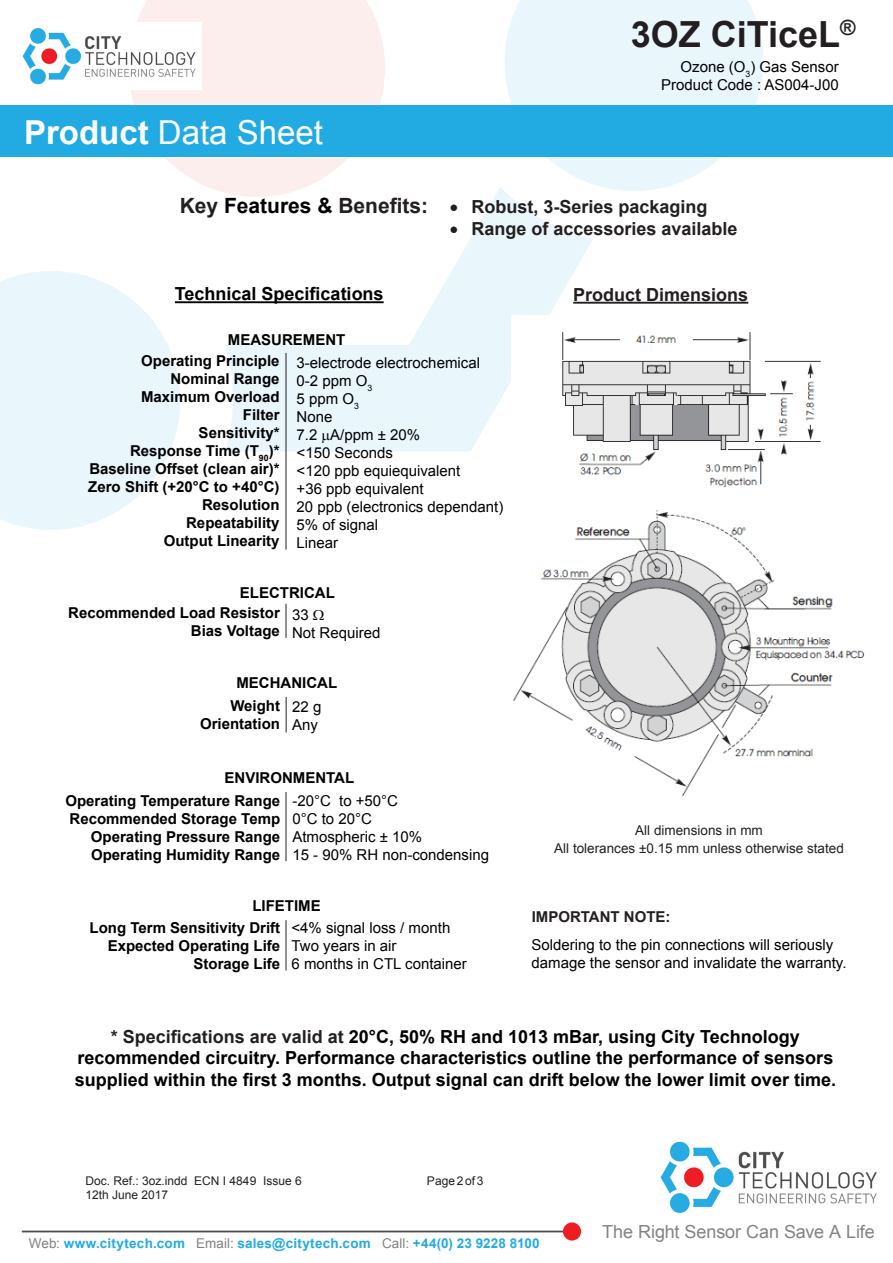
<style>
.page{position:relative;width:893px;height:1263px;background:#fff}
.page>*{position:absolute;margin:0;border:0;box-sizing:border-box;transform-origin:0 0}
.t1{font:700 36px "Arial";color:#231f20}
.t2{font:33px "Arial";color:#fff}
.t3{font:700 18px/21.6px "Arial";color:#000;text-align:center}
.Characteristics_Titl{font:700 18px "Arial";color:#231f20}
.t4{font:18px "Arial";letter-spacing:-.005em;color:#818386}
.t5{font:700 15px "Arial";color:#000}
.t6{font:15px/18px "Arial";color:#000;text-align:right}
.t7{font:700 13.5px "Arial";letter-spacing:.015em;color:#22abe2}
.Head_2{font:13.5px "Arial";color:#231f20}
.t8{font:12px "Arial";color:#231f20}
.s1{font-weight:700}
.s2{font-size:21px}
.s3{font-size:21px;color:#000}
.s4{font-weight:700;color:#231f20}
.s5{color:#231f20}
.s6{font-weight:400;color:#808181}
</style>
<div class="page">
<svg style="left:225px;top:187px;width:368px;height:265px;fill:#e9f6fc"></svg>
<svg style="left:0;top:271px;width:180px;height:259px;fill:#e9f6fc"></svg>
<svg style="left:504px;top:0;width:259px;height:191px;fill:#e9f6fc"></svg>
<svg style="left:128px;top:0;width:257px;height:197px;fill:#fdeeee"></svg>
<div style="left:0;top:106px;width:893px;height:51px;background:#22abe2"></div>
<img style="left:22px;top:22px;width:179px;height:68px">
<hr style="left:22px;top:1230px;width:553px;height:2px;background:#4b4c4d">
<div style="left:563px;top:1222px;width:18px;height:18px;background:#ee1d23;border-radius:50%"></div>
<img style="left:660px;top:1141px;width:217px;height:73px">
<hr style="left:175px;top:301px;width:209px;height:2px;background:#000">
<hr style="left:573px;top:302px;width:175px;height:2px;background:#231f20">
<hr style="left:286px;top:353px;width:1px;height:197px;background:#231f20">
<hr style="left:286px;top:604px;width:1px;height:34px;background:#231f20">
<hr style="left:286px;top:697px;width:1px;height:35px;background:#231f20">
<hr style="left:286px;top:792px;width:1px;height:69px;background:#231f20">
<hr style="left:286px;top:920px;width:1px;height:50px;background:#231f20">
<img style="left:512px;top:316px;width:353px;height:481px">
<svg style="left:323px;top:433px;width:7px;height:10px"></svg>
<h2 class="t2" style="left:24px;top:111px;width:300px"><span class="s1">Product</span> Data Sheet</h2>
<h1 class="t1" style="left:631px;top:11px;width:226px">3OZ CiTiceL<sup>®</sup></h1>
<p class="t6" style="left:661px;top:58px;width:179px">Ozone (O<sub>3</sub>) Gas Sensor<br>Product Code : AS004-J00</p>
<p class="Characteristics_Titl" style="left:180px;top:195px;width:529px"><span class="s2">Key</span> <span class="s3">Features &amp;</span> <span class="s2">Benefits:</span> • Robust, 3-Series packaging</p>
<p class="Characteristics_Titl" style="left:450px;top:216px;width:289px">• Range of accessories available</p>
<p class="t3" style="left:175px;top:284px;width:210px">Technical Specifications</p>
<p class="Characteristics_Titl" style="left:573px;top:282px;width:177px">Product Dimensions</p>
<p class="t5" style="left:228px;top:330px;width:119px">MEASUREMENT</p>
<p class="t5" style="left:141px;top:351px;width:140px">Operating Principle</p>
<p class="t5" style="left:170px;top:369px;width:111px">Nominal Range</p>
<p class="t5" style="left:141px;top:387px;width:140px">Maximum Overload</p>
<p class="t5" style="left:243px;top:405px;width:38px">Filter</p>
<p class="t5" style="left:199px;top:423px;width:82px">Sensitivity*</p>
<p class="t5" style="left:130px;top:441px;width:151px">Response Time (T<sub>90</sub>)*</p>
<p class="t5" style="left:89px;top:459px;width:192px">Baseline Offset (clean air)*</p>
<p class="t5" style="left:88px;top:477px;width:193px">Zero Shift (+20°C to +40°C)</p>
<p class="t5" style="left:202px;top:495px;width:79px">Resolution</p>
<p class="t5" style="left:186px;top:513px;width:95px">Repeatability</p>
<p class="t5" style="left:164px;top:531px;width:117px">Output Linearity</p>
<p class="t6" style="left:297px;top:354px;width:185px">3-electrode electrochemical</p>
<p class="t6" style="left:297px;top:372px;width:77px">0-2 ppm O<sub>3</sub></p>
<p class="t6" style="left:297px;top:390px;width:64px">5 ppm O<sub>3</sub></p>
<p class="t6" style="left:297px;top:408px;width:37px">None</p>
<p class="t6" style="left:297px;top:426px;width:125px">7.2 A/ppm ± 20%</p>
<p class="t6" style="left:297px;top:444px;width:98px">&lt;150 Seconds</p>
<p class="t6" style="left:297px;top:462px;width:165px">&lt;120 ppb equiequivalent</p>
<p class="t6" style="left:297px;top:480px;width:129px">+36 ppb equivalent</p>
<p class="t6" style="left:297px;top:498px;width:208px">20 ppb (electronics dependant)</p>
<p class="t6" style="left:297px;top:516px;width:83px">5% of signal</p>
<p class="t6" style="left:297px;top:534px;width:43px">Linear</p>
<p class="t5" style="left:240px;top:583px;width:96px">ELECTRICAL</p>
<p class="t5" style="left:68px;top:603px;width:213px">Recommended Load Resistor</p>
<p class="t5" style="left:191px;top:621px;width:90px">Bias Voltage</p>
<p class="t6" style="left:292px;top:606px;width:18px">33</p>
<p class="t6" style="left:292px;top:624px;width:90px">Not Required</p>
<p class="t5" style="left:236px;top:673px;width:102px">MECHANICAL</p>
<p class="t5" style="left:230px;top:696px;width:51px">Weight</p>
<p class="t5" style="left:200px;top:714px;width:82px">Orientation</p>
<p class="t6" style="left:292px;top:697px;width:31px">22 g</p>
<p class="t6" style="left:292px;top:715px;width:27px">Any</p>
<p class="t5" style="left:224px;top:767px;width:131px">ENVIRONMENTAL</p>
<p class="t5" style="left:65px;top:790px;width:216px">Operating Temperature Range</p>
<p class="t5" style="left:70px;top:808px;width:212px">Recommended Storage Temp</p>
<p class="t5" style="left:91px;top:826px;width:191px">Operating Pressure Range</p>
<p class="t5" style="left:91px;top:844px;width:191px">Operating Humidity Range</p>
<p class="t6" style="left:292px;top:792px;width:107px">-20°C to +50°C</p>
<p class="t6" style="left:292px;top:810px;width:81px">0°C to 20°C</p>
<p class="t6" style="left:292px;top:828px;width:131px">Atmospheric ± 10%</p>
<p class="t6" style="left:292px;top:846px;width:198px">15 - 90% RH non-condensing</p>
<p class="t5" style="left:252px;top:896px;width:70px">LIFETIME</p>
<p class="t5" style="left:90px;top:917px;width:192px">Long Term Sensitivity Drift</p>
<p class="t5" style="left:108px;top:935px;width:174px">Expected Operating Life</p>
<p class="t5" style="left:194px;top:953px;width:88px">Storage Life</p>
<p class="t6" style="left:291px;top:919px;width:160px">&lt;4% signal loss / month</p>
<p class="t6" style="left:291px;top:937px;width:107px">Two years in air</p>
<p class="t6" style="left:291px;top:955px;width:177px">6 months in CTL container</p>
<p class="Head_2" style="left:635px;top:821px;width:129px">All dimensions in mm</p>
<p class="Head_2" style="left:554px;top:839px;width:291px">All tolerances ±0.15 mm unless otherwise stated</p>
<p class="t6" style="left:532px;top:902px;width:303px;line-height:28.8px;text-align:left"><span class="s4">IMPORTANT NOTE:<br></span>Soldering to the pin connections will seriously</p>
<p class="t6" style="left:532px;top:954px;width:316px">damage the sensor and invalidate the warranty.</p>
<p class="t3" style="left:75px;top:1026px;width:763px"><span class="s5">* Specifications are valid at</span> 20°C, 50% RH and 1013 mBar, using City Technology recommended circuitry. Performance characteristics outline the performance of sensors supplied within the first 3 months. Output signal can drift below the lower limit over time.</p>
<p class="t8" style="left:86px;top:1173px;width:218px">Doc. Ref.: 3oz.indd ECN I 4849 Issue 6</p>
<p class="t8" style="left:427px;top:1173px;width:58px">Page 2 of 3</p>
<p class="t8" style="left:86px;top:1187px;width:84px">12th June 2017</p>
<p class="t7" style="left:29px;top:1234px;width:512px"><span class="s6">Web:</span> www.citytech.com <span class="s6">Email:</span> sales@citytech.com <span class="s6">Call:</span> +44(0) 23 9228 8100</p>
<p class="t4" style="left:602px;top:1220px;width:274px">The Right Sensor Can Save A Life</p>
</div>
